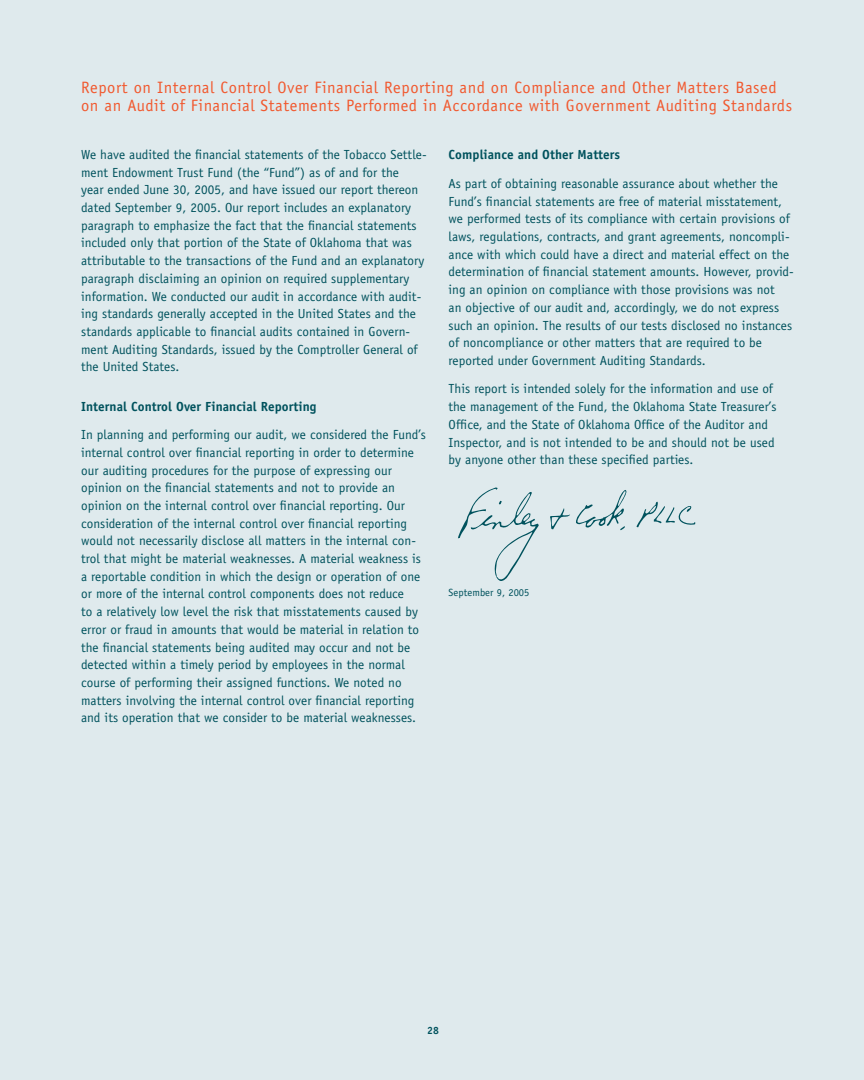
<style>
.page{position:relative;width:864px;height:1080px;background:#dfeaed}
.page>*{position:absolute;margin:0;border:0;box-sizing:border-box;transform-origin:0 0}
.t1{font:16.5px/17.7px "Officina Sans";letter-spacing:.035em;color:#f1592f}
.t2{font:13.2px/17.7px "Officina Sans";letter-spacing:.005em;color:#00525d}
.t3{font:700 13.2px "Officina Sans";letter-spacing:.005em;color:#00525d}
.t4{font:10.5px "Officina Sans";letter-spacing:.005em;color:#00525d}
.t5{font:700 10.5px "Officina Sans";color:#00525d}
</style>
<div class="page">
<img style="left:458px;top:487px;width:169px;height:94px">
<p class="t1" style="left:81px;top:79px;width:712px">Report on Internal Control Over Financial Reporting and on Compliance and Other Matters Based on an Audit of Financial Statements Performed in Accordance with Government Auditing Standards</p>
<p class="t2" style="left:81px;top:146px;width:347px">We have audited the financial statements of the Tobacco Settle&shy;ment Endowment Trust Fund (the “Fund”) as of and for the<br>year ended June 30, 2005, and have issued our report thereon dated September 9, 2005. Our report includes an explanatory paragraph to emphasize the fact that the financial statements included only that portion of the State of Oklahoma that was attributable to the transactions of the Fund and an explanatory paragraph disclaiming an opinion on required supplementary information. We conducted our audit in accordance with audit&shy;ing standards generally accepted in the United States and the standards applicable to financial audits contained in Govern&shy;ment Auditing Standards, issued by the Comptroller General of the United States.</p>
<p class="t3" style="left:81px;top:398px;width:237px">Internal Control Over Financial Reporting</p>
<p class="t2" style="left:81px;top:426px;width:346px">In planning and performing our audit, we considered the Fund’s internal control over financial reporting in order to determine our auditing procedures for the purpose of expressing our opinion on the financial statements and not to provide an opinion on the internal control over financial reporting. Our consideration of the internal control over financial reporting would not necessarily disclose all matters in the internal con&shy;trol that might be material weaknesses. A material weakness is a reportable condition in which the design or operation of one or more of the internal control components does not reduce<br>to a relatively low level the risk that misstatements caused by error or fraud in amounts that would be material in relation to the financial statements being audited may occur and not be detected within a timely period by employees in the normal course of performing their assigned functions. We noted no matters involving the internal control over financial reporting and its operation that we consider to be material weaknesses.</p>
<p class="t3" style="left:449px;top:147px;width:173px">Compliance and Other Matters</p>
<p class="t2" style="left:449px;top:175px;width:347px">As part of obtaining reasonable assurance about whether the Fund’s financial statements are free of material misstatement, we performed tests of its compliance with certain provisions of laws, regulations, contracts, and grant agreements, noncompli&shy;ance with which could have a direct and material effect on the determination of financial statement amounts. However, provid&shy;ing an opinion on compliance with those provisions was not<br>an objective of our audit and, accordingly, we do not express such an opinion. The results of our tests disclosed no instances of noncompliance or other matters that are required to be reported under Government Auditing Standards.</p>
<p class="t2" style="left:449px;top:380px;width:330px">This report is intended solely for the information and use of the management of the Fund, the Oklahoma State Treasurer’s Office, and the State of Oklahoma Office of the Auditor and Inspector, and is not intended to be and should not be used by anyone other than these specified parties.</p>
<p class="t4" style="left:449px;top:586px;width:82px">September 9, 2005</p>
<p class="t5" style="left:427px;top:1024px;width:13px">28</p>
</div>
